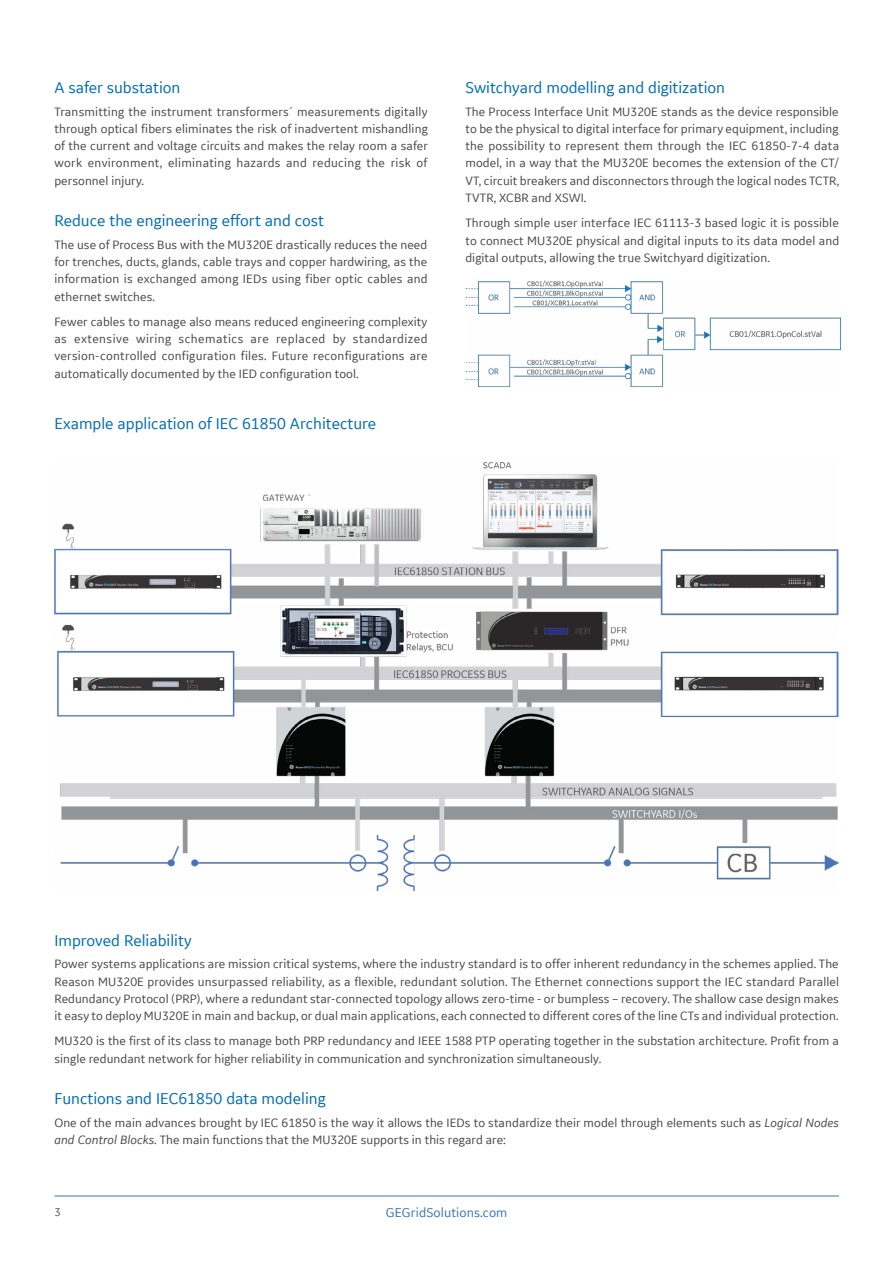
<style>
.page{position:relative;width:893px;height:1263px;background:#fff}
.page>*{position:absolute;margin:0;border:0;box-sizing:border-box;transform-origin:0 0}
.t1{font:16.5px "GE Inspira Sans";color:#006cb7}
.t2{font:13.5px "GE Inspira Sans";letter-spacing:.005em;color:#3b73b9}
.t3{font:12.75px/17.2px "GE Inspira Sans";letter-spacing:.005em;color:#48484a;text-align:justify}
.t4{font:12px "GE Inspira Sans";color:#58595b}
.s1{font-style:italic}
</style>
<div class="page">
<hr style="left:54px;top:1195px;width:785px;height:1px;background:#3b73b9">
<img style="left:465px;top:281px;width:375px;height:106px">
<img style="left:54px;top:462px;width:784px;height:428px">
<p class="t1" style="left:54px;top:77px;width:128px">A safer substation</p>
<p class="t3" style="left:54px;top:102px;width:375px">Transmitting the instrument transformers´ measurements digitally through optical fibers eliminates the risk of inadvertent mishandling of the current and voltage circuits and makes the relay room a safer work environment, eliminating hazards and reducing the risk of personnel injury.</p>
<p class="t1" style="left:54px;top:210px;width:271px">Reduce the engineering effort and cost</p>
<p class="t3" style="left:54px;top:236px;width:375px">The use of Process Bus with the MU320E drastically reduces the need for trenches, ducts, glands, cable trays and copper hardwiring, as the information is exchanged among IEDs using fiber optic cables and ethernet switches.</p>
<p class="t3" style="left:54px;top:313px;width:375px">Fewer cables to manage also means reduced engineering complexity as extensive wiring schematics are replaced by standardized version-controlled configuration files. Future reconfigurations are automatically documented by the IED configuration tool.</p>
<p class="t1" style="left:54px;top:413px;width:323px">Example application of IEC 61850 Architecture</p>
<p class="t1" style="left:465px;top:77px;width:261px">Switchyard modelling and digitization</p>
<p class="t3" style="left:465px;top:102px;width:375px">The Process Interface Unit MU320E stands as the device responsible to be the physical to digital interface for primary equipment, including the possibility to represent them through the IEC 61850-7-4 data model, in a way that the MU320E becomes the extension of the CT/ VT, circuit breakers and disconnectors through the logical nodes TCTR, TVTR, XCBR and XSWI.</p>
<p class="t3" style="left:465px;top:214px;width:375px">Through simple user interface IEC 61113-3 based logic it is possible to connect MU320E physical and digital inputs to its data model and digital outputs, allowing the true Switchyard digitization.</p>
<p class="t1" style="left:54px;top:930px;width:139px">Improved Reliability</p>
<p class="t3" style="left:54px;top:955px;width:786px">Power systems applications are mission critical systems, where the industry standard is to offer inherent redundancy in the schemes applied. The Reason MU320E provides unsurpassed reliability, as a flexible, redundant solution. The Ethernet connections support the IEC standard Parallel Redundancy Protocol (PRP), where a redundant star-connected topology allows zero-time - or bumpless – recovery. The shallow case design makes it easy to deploy MU320E in main and backup, or dual main applications, each connected to different cores of the line CTs and individual protection.</p>
<p class="t3" style="left:54px;top:1032px;width:786px">MU320 is the first of its class to manage both PRP redundancy and IEEE 1588 PTP operating together in the substation architecture. Profit from a single redundant network for higher reliability in communication and synchronization simultaneously.</p>
<p class="t1" style="left:54px;top:1088px;width:273px">Functions and IEC61850 data modeling</p>
<p class="t3" style="left:54px;top:1113px;width:786px">One of the main advances brought by IEC 61850 is the way it allows the IEDs to standardize their model through elements such as <span class="s1">Logical Nodes and Control Blocks.</span> The main functions that the MU320E supports in this regard are:</p>
<p class="t4" style="left:54px;top:1205px;width:8px">3</p>
<p class="t2" style="left:386px;top:1204px;width:123px">GEGridSolutions.com</p>
</div>
